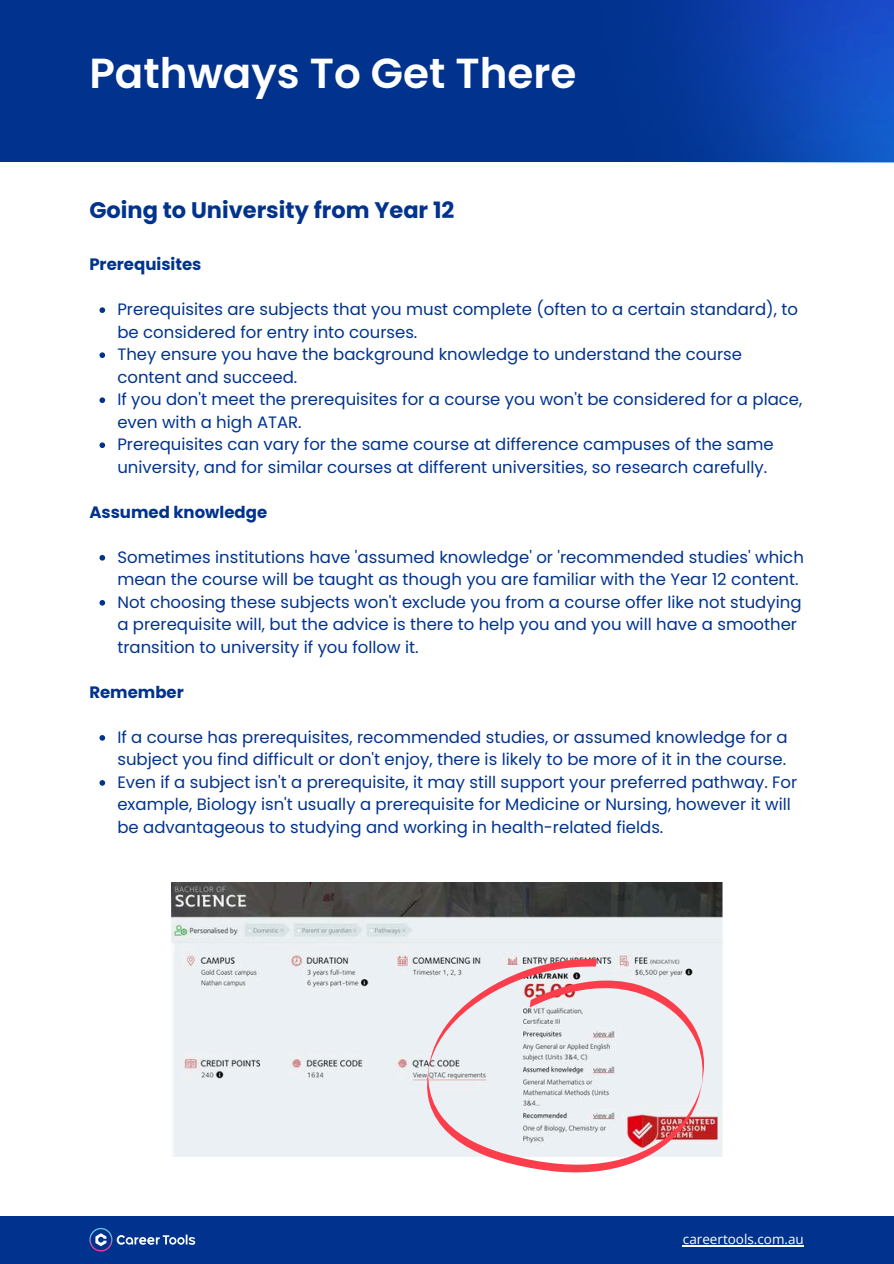
<style>
.page{position:relative;width:894px;height:1264px;background:#fff}
.page>*{position:absolute;margin:0;border:0;box-sizing:border-box;transform-origin:0 0}
.t1{font:600 42px "Poppins";color:#fff}
.t2{font:700 22.5px "Poppins";color:#01338e}
.t3{font:16.5px/22.5px "Poppins";color:#01338e}
.t4{font:700 16.5px "Poppins";color:#01338e}
.t5{font:13.5px "Open Sans";color:#fff}
</style>
<div class="page">
<div style="left:0;top:0;width:893px;height:161px;background:#01338e"></div>
<div style="left:0;top:1215px;width:893px;height:48px;background:#01338e"></div>
<svg style="left:89px;top:1227px;width:106px;height:24px"></svg>
<hr style="left:682px;top:1245px;width:121px;height:1px;background:#fff">
<svg style="left:99px;top:307px;width:6px;height:6px"></svg>
<svg style="left:99px;top:352px;width:6px;height:6px"></svg>
<svg style="left:99px;top:397px;width:6px;height:6px"></svg>
<svg style="left:99px;top:442px;width:6px;height:6px"></svg>
<svg style="left:99px;top:555px;width:6px;height:5px"></svg>
<svg style="left:99px;top:600px;width:6px;height:5px"></svg>
<svg style="left:99px;top:735px;width:6px;height:5px"></svg>
<svg style="left:99px;top:780px;width:6px;height:5px"></svg>
<svg style="left:171px;top:882px;width:552px;height:275px;background:#c7cacd"></svg>
<svg style="left:425px;top:958px;width:278px;height:215px;background:#e6d7dc"></svg>
<img style="left:559px;top:0;width:334px;height:162px">
<p class="t1" style="left:89px;top:44px;width:488px">Pathways To Get There</p>
<h1 class="t2" style="left:89px;top:194px;width:366px">Going to University from Year 12</h1>
<h2 class="t4" style="left:89px;top:253px;width:114px">Prerequisites</h2>
<h3 class="t3" style="left:117px;top:298px;width:682px">Prerequisites are subjects that you must complete (often to a certain standard), to be considered for entry into courses.</h3>
<p class="t3" style="left:117px;top:343px;width:626px">They ensure you have the background knowledge to understand the course content and succeed.</p>
<p class="t3" style="left:117px;top:388px;width:686px">If you don't meet the prerequisites for a course you won't be considered for a place, even with a high ATAR.</p>
<p class="t3" style="left:117px;top:433px;width:657px">Prerequisites can vary for the same course at difference campuses of the same university, and for similar courses at different universities, so research carefully.</p>
<p class="t4" style="left:89px;top:500px;width:179px">Assumed knowledge</p>
<h3 class="t3" style="left:117px;top:546px;width:687px">Sometimes institutions have 'assumed knowledge' or 'recommended studies' which mean the course will be taught as though you are familiar with the Year 12 content.</h3>
<p class="t3" style="left:117px;top:591px;width:685px">Not choosing these subjects won't exclude you from a course offer like not studying a prerequisite will, but the advice is there to help you and you will have a smoother transition to university if you follow it.</p>
<p class="t4" style="left:89px;top:680px;width:96px">Remember</p>
<h3 class="t3" style="left:117px;top:726px;width:671px">If a course has prerequisites, recommended studies, or assumed knowledge for a subject you find difficult or don't enjoy, there is likely to be more of it in the course.</h3>
<p class="t3" style="left:117px;top:771px;width:681px">Even if a subject isn't a prerequisite, it may still support your preferred pathway. For example, Biology isn't usually a prerequisite for Medicine or Nursing, however it will be advantageous to studying and working in health-related fields.</p>
<p class="t5" style="left:682px;top:1229px;width:122px">careertools.com.au</p>
</div>
